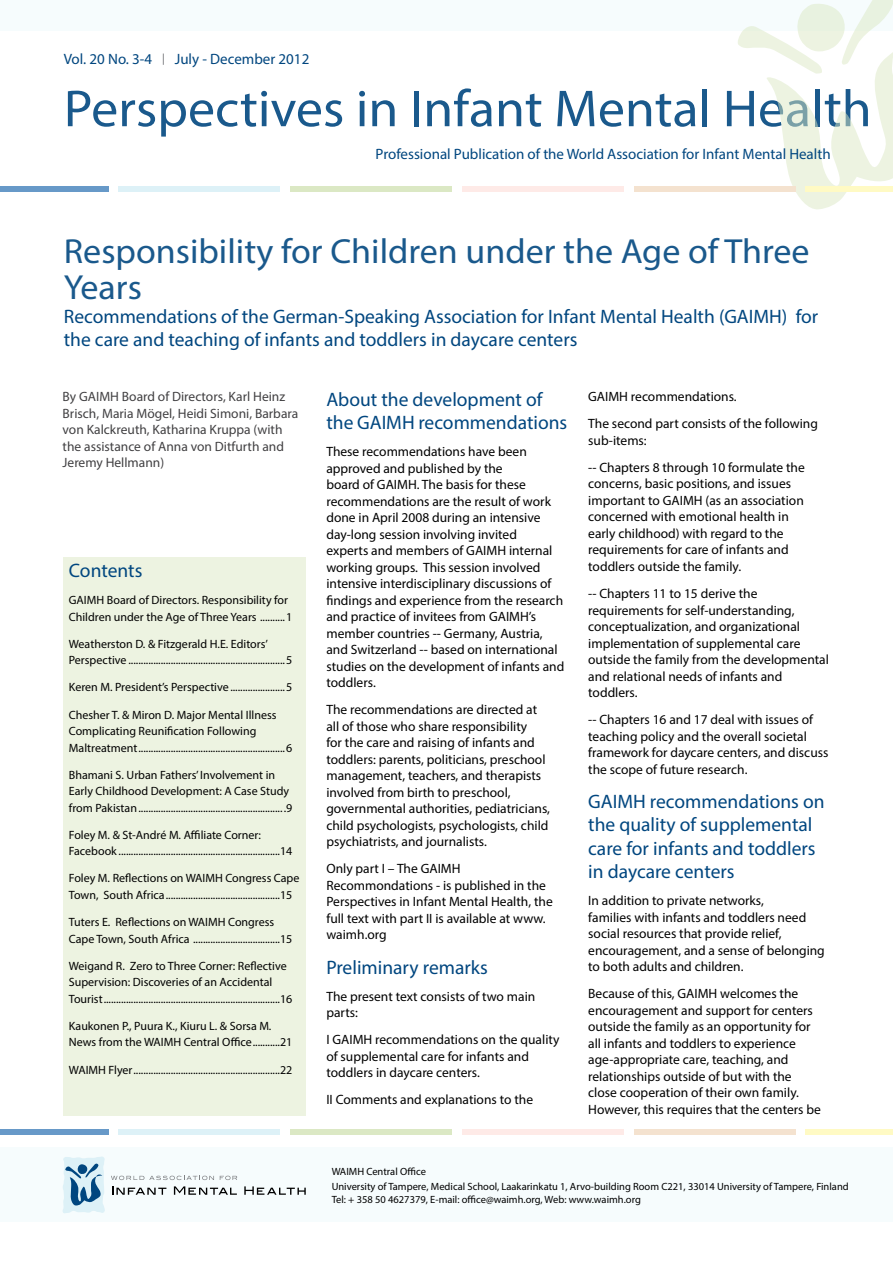
<style>
.page{position:relative;width:893px;height:1263px;background:#fff}
.page>*{position:absolute;margin:0;border:0;box-sizing:border-box;transform-origin:0 0}
.t1{font:52.35px "Myriad Pro";color:#1a598c}
.t2{font:34.95px/36px "Myriad Pro";color:#1a598c}
.t3{font:19.5px/23.4px "Myriad Pro";color:#00467f}
.t4{font:15px "Myriad Pro";color:#00467f}
.t5{font:13.5px/16.5px "Myriad Pro";color:#000}
.t6{font:13.5px/16.5px "Myriad Pro";color:#414042}
.t7{font:12px/16.5px "Myriad Pro";color:#000}
.t8{font:10.5px/15px "Myriad Pro";color:#000}
</style>
<div class="page">
<div style="left:0;top:1148px;width:893px;height:74px;background:#f6fcfd"></div>
<div style="left:0;top:1129px;width:108px;height:5px;background:#6799c8"></div>
<div style="left:119px;top:1129px;width:161px;height:5px;background:#ddf1f7"></div>
<div style="left:290px;top:1129px;width:162px;height:5px;background:#dbe8c4"></div>
<div style="left:462px;top:1129px;width:162px;height:5px;background:#feeae7"></div>
<div style="left:634px;top:1129px;width:161px;height:5px;background:#f4e2cf"></div>
<div style="left:806px;top:1129px;width:87px;height:5px;background:#fffac4"></div>
<svg style="left:63px;top:1156px;width:174px;height:57px"></svg>
<svg style="left:244px;top:1186px;width:62px;height:9px"></svg>
<div style="left:64px;top:557px;width:242px;height:558px;background:#edf3e1"></div>
<div style="left:0;top:0;width:893px;height:31px;background:#f6fcfd"></div>
<svg style="left:736px;top:0;width:157px;height:210px"></svg>
<div style="left:0;top:186px;width:108px;height:5px;background:#6799c8"></div>
<div style="left:119px;top:186px;width:161px;height:5px;background:#ddf1f7"></div>
<div style="left:290px;top:186px;width:162px;height:5px;background:#dbe8c4"></div>
<div style="left:462px;top:186px;width:162px;height:5px;background:#feeae7"></div>
<div style="left:634px;top:186px;width:161px;height:5px;background:#f4e2cf"></div>
<div style="left:806px;top:186px;width:87px;height:5px;background:#fffac4"></div>
<p class="t4" style="left:64px;top:50px;width:247px">Vol. 20 No. 3-4 <sup>|</sup> July - December 2012</p>
<h1 class="t1" style="left:64px;top:76px;width:809px">Perspectives in Infant Mental Health</h1>
<p class="t4" style="left:376px;top:144px;width:457px">Professional Publication of the World Association for Infant Mental Health</p>
<h2 class="t2" style="left:64px;top:233px;width:747px">Responsibility for Children under the Age of Three<br>Years</h2>
<h3 class="t3" style="left:64px;top:304px;width:756px">Recommendations of the German-Speaking Association for Infant Mental Health (GAIMH) for the care and teaching of infants and toddlers in daycare centers</h3>
<p class="t6" style="left:63px;top:388px;width:237px">By GAIMH Board of Directors, Karl Heinz Brisch, Maria Mögel, Heidi Simoni, Barbara von Kalckreuth, Katharina Kruppa (with the assistance of Anna von Ditfurth and Jeremy Hellmann)</p>
<h3 class="t3" style="left:326px;top:387px;width:242px">About the development of the GAIMH recommendations</h3>
<p class="t5" style="left:326px;top:443px;width:239px">These recommendations have been approved and published by the<br>board of GAIMH. The basis for these recommendations are the result of work done in April 2008 during an intensive day-long session involving invited<br>experts and members of GAIMH internal working groups. This session involved intensive interdisciplinary discussions of findings and experience from the research and practice of invitees from GAIMH’s member countries -- Germany, Austria, and Switzerland -- based on international studies on the development of infants and toddlers.</p>
<p class="t5" style="left:326px;top:701px;width:225px">The recommendations are directed at all of those who share responsibility<br>for the care and raising of infants and toddlers: parents, politicians, preschool management, teachers, and therapists involved from birth to preschool, governmental authorities, pediatricians, child psychologists, psychologists, child psychiatrists, and journalists.</p>
<p class="t5" style="left:326px;top:860px;width:228px">Only part I – The GAIMH<br>Recommondations - is published in the<br>Perspectives in Infant Mental Health, the full text with part II is available at www. waimh.org</p>
<h3 class="t3" style="left:326px;top:955px;width:163px">Preliminary remarks</h3>
<p class="t5" style="left:326px;top:988px;width:210px">The present text consists of two main parts:</p>
<p class="t5" style="left:326px;top:1031px;width:235px">I GAIMH recommendations on the quality of supplemental care for infants and toddlers in daycare centers.</p>
<p class="t5" style="left:326px;top:1091px;width:208px">II Comments and explanations to the</p>
<h3 class="t3" style="left:69px;top:558px;width:75px">Contents</h3>
<p class="t7" style="left:69px;top:592px;width:225px">GAIMH Board of Directors. Responsibility for<br>Children under the Age of Three Years ..........1</p>
<p class="t7" style="left:69px;top:635px;width:225px">Weatherston D. &amp; Fitzgerald H.E. Editors’<br>Perspective ...............................................................5</p>
<p class="t7" style="left:69px;top:679px;width:225px">Keren M. President’s Perspective ......................5</p>
<p class="t7" style="left:69px;top:706px;width:225px">Chesher T. &amp; Miron D. Major Mental Illness<br>Complicating Reunification Following<br>Maltreatment...........................................................6</p>
<p class="t7" style="left:69px;top:766px;width:225px">Bhamani S. Urban Fathers’ Involvement in<br>Early Childhood Development: A Case Study from Pakistan...........................................................9</p>
<p class="t7" style="left:69px;top:826px;width:225px">Foley M. &amp; St-André M. Affiliate Corner:<br>Facebook .................................................................14</p>
<p class="t7" style="left:69px;top:870px;width:232px">Foley M. Reflections on WAIMH Congress Cape<br>Town, South Africa..............................................15</p>
<p class="t7" style="left:69px;top:914px;width:225px">Tuters E. Reflections on WAIMH Congress<br>Cape Town, South Africa ...................................15</p>
<p class="t7" style="left:69px;top:957px;width:225px">Weigand R. Zero to Three Corner: Reflective<br>Supervision: Discoveries of an Accidental<br>Tourist.......................................................................16</p>
<p class="t7" style="left:69px;top:1017px;width:225px">Kaukonen P., Puura K., Kiuru L. &amp; Sorsa M.<br>News from the WAIMH Central Office...........21</p>
<p class="t7" style="left:69px;top:1061px;width:225px">WAIMH Flyer...........................................................22</p>
<p class="t5" style="left:588px;top:383px;width:231px;line-height:27.2px">GAIMH recommendations.<br>The second part consists of the following</p>
<p class="t5" style="left:588px;top:426px;width:218px;line-height:27.2px">sub-items:<br>-- Chapters 8 through 10 formulate the</p>
<p class="t5" style="left:588px;top:475px;width:217px">concerns, basic positions, and issues important to GAIMH (as an association concerned with emotional health in early childhood) with regard to the requirements for care of infants and toddlers outside the family.</p>
<p class="t5" style="left:588px;top:585px;width:242px">-- Chapters 11 to 15 derive the requirements for self-understanding, conceptualization, and organizational implementation of supplemental care outside the family from the developmental and relational needs of infants and toddlers.</p>
<p class="t5" style="left:588px;top:711px;width:242px">-- Chapters 16 and 17 deal with issues of teaching policy and the overall societal framework for daycare centers, and discuss the scope of future research.</p>
<h3 class="t3" style="left:588px;top:789px;width:238px">GAIMH recommendations on the quality of supplemental care for infants and toddlers in daycare centers</h3>
<p class="t5" style="left:588px;top:892px;width:238px">In addition to private networks,<br>families with infants and toddlers need social resources that provide relief, encouragement, and a sense of belonging to both adults and children.</p>
<p class="t5" style="left:588px;top:985px;width:234px">Because of this, GAIMH welcomes the encouragement and support for centers outside the family as an opportunity for all infants and toddlers to experience age-appropriate care, teaching, and relationships outside of but with the close cooperation of their own family.<br>However, this requires that the centers be</p>
<p class="t8" style="left:332px;top:1163px;width:519px">WAIMH Central Office<br>University of Tampere, Medical School, Laakarinkatu 1, Arvo-building Room C221, 33014 University of Tampere, Finland</p>
<p class="t8" style="left:332px;top:1192px;width:311px">Tel: + 358 50 4627379, E-mail: office@waimh.org, Web: www.waimh.org</p>
</div>
